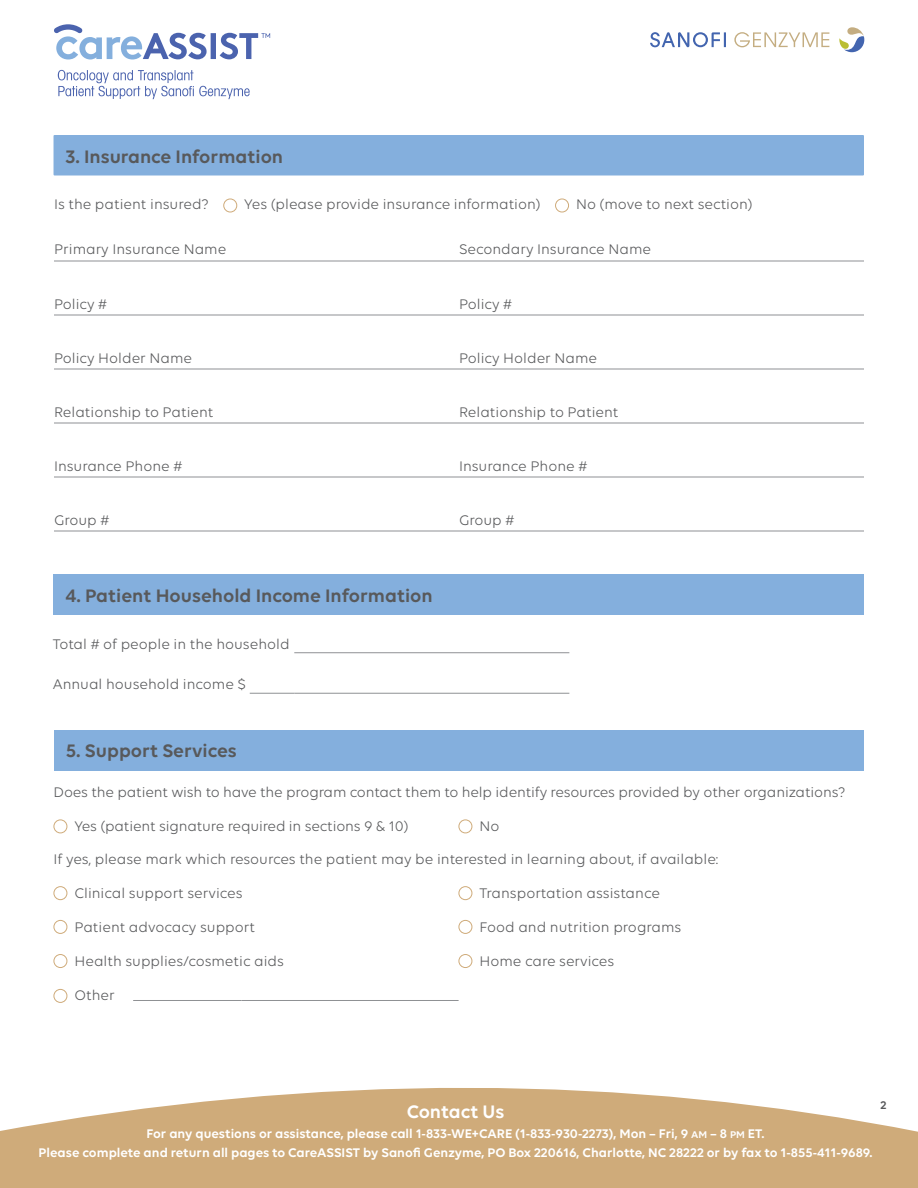
<style>
.page{position:relative;width:918px;height:1188px;background:#fff}
.page>*{position:absolute;margin:0;border:0;box-sizing:border-box;transform-origin:0 0}
.t1{font:600 19.5px "Volte";color:#58595b}
.t2{font:600 19.5px "Volte";color:#fff}
.t3{font:15px "Volte";color:#58595b}
.t4{font:600 13.5px/18.3px "Volte";color:#fff;text-align:center}
.t5{font:600 12px "Volte";color:#58595b}
.s1{font-size:10.5px}
</style>
<div class="page">
<svg style="left:54px;top:24px;width:216px;height:75px"></svg>
<svg style="left:0;top:1088px;width:918px;height:100px;fill:#cfab7a"></svg>
<svg style="left:650px;top:32px;width:76px;height:15px"></svg>
<svg style="left:734px;top:32px;width:95px;height:15px"></svg>
<svg style="left:839px;top:27px;width:25px;height:25px"></svg>
<div style="left:223px;top:199px;width:14px;height:13px;border:1px solid #cfab7a;border-radius:50%"></div>
<div style="left:555px;top:199px;width:14px;height:13px;border:1px solid #cfab7a;border-radius:50%"></div>
<div style="left:54px;top:135px;width:810px;height:41px;background:#84afdd"></div>
<hr style="left:54px;top:261px;width:405px;height:1px;background:#8f9194">
<hr style="left:459px;top:261px;width:405px;height:1px;background:#8f9194">
<hr style="left:54px;top:315px;width:405px;height:1px;background:#8f9194">
<hr style="left:459px;top:315px;width:405px;height:1px;background:#8f9194">
<hr style="left:54px;top:369px;width:405px;height:1px;background:#8f9194">
<hr style="left:459px;top:369px;width:405px;height:1px;background:#8f9194">
<hr style="left:54px;top:423px;width:405px;height:1px;background:#8f9194">
<hr style="left:459px;top:423px;width:405px;height:1px;background:#8f9194">
<hr style="left:54px;top:477px;width:405px;height:1px;background:#8f9194">
<hr style="left:459px;top:477px;width:405px;height:1px;background:#8f9194">
<hr style="left:54px;top:531px;width:405px;height:1px;background:#8f9194">
<hr style="left:459px;top:531px;width:405px;height:1px;background:#8f9194">
<div style="left:54px;top:575px;width:810px;height:40px;background:#84afdd"></div>
<div style="left:54px;top:730px;width:810px;height:41px;background:#84afdd"></div>
<hr style="left:133px;top:1000px;width:109px;height:1px;background:#8f9194">
<hr style="left:242px;top:1000px;width:217px;height:1px;background:#8f9194">
<div style="left:54px;top:820px;width:13px;height:13px;border:1px solid #cfab7a;border-radius:50%"></div>
<div style="left:459px;top:820px;width:13px;height:13px;border:1px solid #cfab7a;border-radius:50%"></div>
<div style="left:54px;top:886px;width:13px;height:14px;border:1px solid #cfab7a;border-radius:50%"></div>
<div style="left:459px;top:886px;width:13px;height:14px;border:1px solid #cfab7a;border-radius:50%"></div>
<div style="left:54px;top:920px;width:13px;height:14px;border:1px solid #cfab7a;border-radius:50%"></div>
<div style="left:459px;top:920px;width:13px;height:14px;border:1px solid #cfab7a;border-radius:50%"></div>
<div style="left:54px;top:954px;width:13px;height:14px;border:1px solid #cfab7a;border-radius:50%"></div>
<div style="left:459px;top:954px;width:13px;height:14px;border:1px solid #cfab7a;border-radius:50%"></div>
<div style="left:54px;top:989px;width:13px;height:14px;border:1px solid #cfab7a;border-radius:50%"></div>
<hr style="left:294px;top:652px;width:275px;height:1px;background:#8f9194">
<hr style="left:294px;top:693px;width:275px;height:1px;background:#8f9194">
<hr style="left:250px;top:693px;width:44px;height:1px;background:#8f9194">
<h1 class="t1" style="left:65px;top:145px;width:219px">3. Insurance Information</h1>
<p class="t3" style="left:54px;top:196px;width:157px">Is the patient insured?</p>
<p class="t3" style="left:244px;top:196px;width:298px">Yes (please provide insurance information)</p>
<p class="t3" style="left:576px;top:196px;width:178px">No (move to next section)</p>
<p class="t3" style="left:54px;top:241px;width:174px">Primary Insurance Name</p>
<p class="t3" style="left:459px;top:241px;width:194px">Secondary Insurance Name</p>
<p class="t3" style="left:54px;top:295px;width:55px">Policy #</p>
<p class="t3" style="left:459px;top:295px;width:55px">Policy #</p>
<p class="t3" style="left:54px;top:349px;width:140px">Policy Holder Name</p>
<p class="t3" style="left:459px;top:349px;width:140px">Policy Holder Name</p>
<p class="t3" style="left:54px;top:403px;width:161px">Relationship to Patient</p>
<p class="t3" style="left:459px;top:403px;width:161px">Relationship to Patient</p>
<p class="t3" style="left:54px;top:457px;width:130px">Insurance Phone #</p>
<p class="t3" style="left:459px;top:457px;width:130px">Insurance Phone #</p>
<p class="t3" style="left:54px;top:511px;width:57px">Group #</p>
<p class="t3" style="left:459px;top:511px;width:57px">Group #</p>
<h1 class="t1" style="left:65px;top:584px;width:369px">4. Patient Household Income Information</h1>
<p class="t3" style="left:53px;top:636px;width:238px">Total # of people in the household</p>
<p class="t3" style="left:53px;top:676px;width:195px">Annual household income $</p>
<h1 class="t1" style="left:66px;top:739px;width:173px">5. Support Services</h1>
<p class="t3" style="left:54px;top:783px;width:794px">Does the patient wish to have the program contact them to help identify resources provided by other organizations?</p>
<p class="t3" style="left:74px;top:817px;width:336px">Yes (patient signature required in sections 9 &amp; 10)</p>
<p class="t3" style="left:479px;top:817px;width:21px">No</p>
<p class="t3" style="left:54px;top:851px;width:666px">If yes, please mark which resources the patient may be interested in learning about, if available:</p>
<p class="t3" style="left:74px;top:885px;width:170px">Clinical support services</p>
<p class="t3" style="left:479px;top:885px;width:182px">Transportation assistance</p>
<p class="t3" style="left:74px;top:918px;width:182px">Patient advocacy support</p>
<p class="t3" style="left:479px;top:918px;width:203px">Food and nutrition programs</p>
<p class="t3" style="left:74px;top:952px;width:211px">Health supplies/cosmetic aids</p>
<p class="t3" style="left:479px;top:952px;width:136px">Home care services</p>
<p class="t3" style="left:74px;top:987px;width:42px">Other</p>
<h1 class="t2" style="left:407px;top:1100px;width:99px">Contact Us</h1>
<p class="t4" style="left:39px;top:1124px;width:836px">For any questions or assistance, please call 1-833-WE+CARE (1-833-930-2273), Mon – Fri, 9 <span class="s1">AM</span> – 8 <span class="s1">PM</span> ET.<br>Please complete and return all pages to CareASSIST by Sanofi Genzyme, PO Box 220616, Charlotte, NC 28222 or by fax to 1-855-411-9689.</p>
<p class="t5" style="left:880px;top:1098px;width:8px">2</p>
</div>
